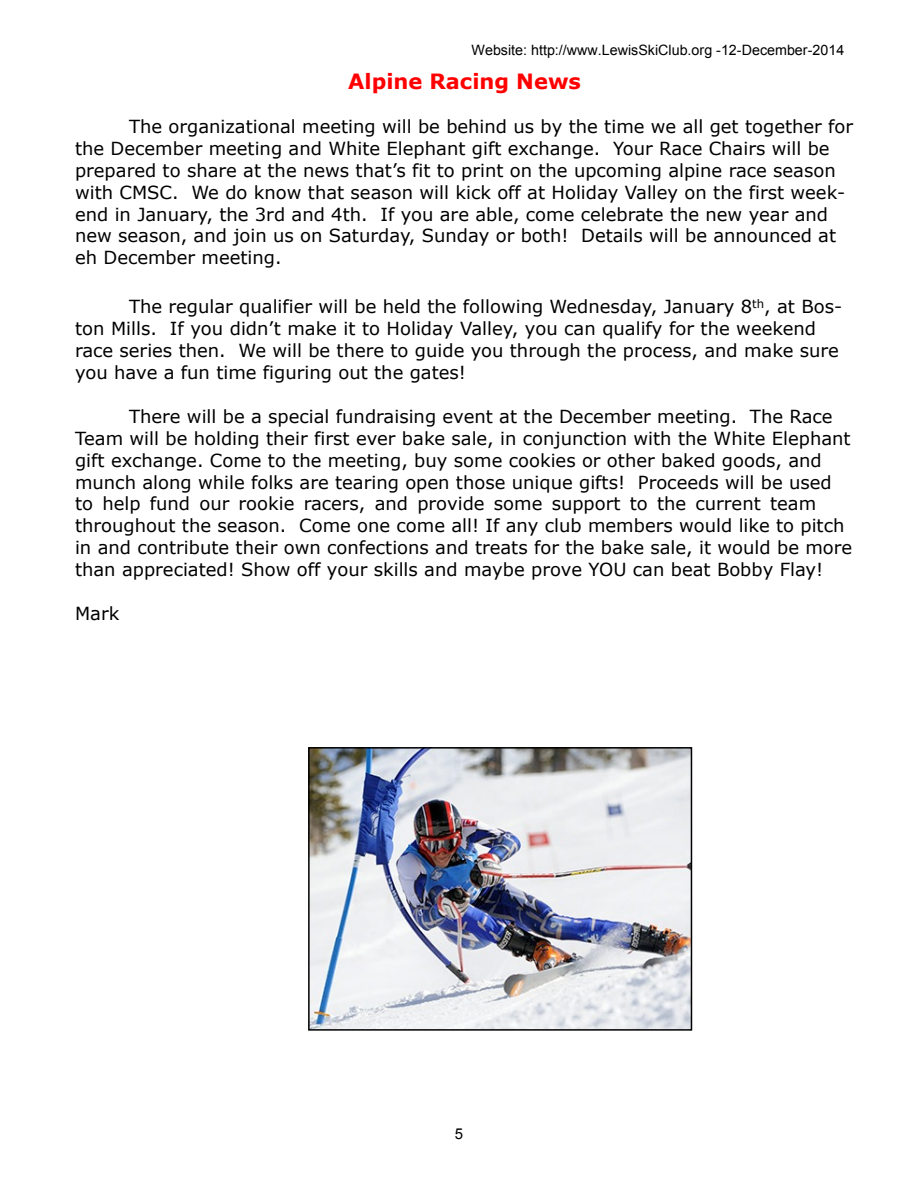
<style>
.page{position:relative;width:918px;height:1188px;background:#fff}
.page>*{position:absolute;margin:0;border:0;box-sizing:border-box;transform-origin:0 0}
.t1{font:700 21px "Verdana";color:#f00}
.t2{font:18px/21.9px "Verdana";color:#000}
.t3{font:15px "Arial";color:#000}
.t4{font:14.25px "Arial";color:#000}
</style>
<div class="page">
<img style="left:311px;top:750px;width:378px;height:278px">
<div style="left:308px;top:747px;width:384px;height:284px;border:2px solid #000"></div>
<p class="t4" style="left:472px;top:45px;width:374px">Website: http://www.LewisSkiClub.org -12-December-2014</p>
<p class="t1" style="left:348px;top:73px;width:234px">Alpine Racing News</p>
<p class="t2" style="left:75px;top:117px;width:780px;text-indent:54px">The organizational meeting will be behind us by the time we all get together for the December meeting and White Elephant gift exchange. Your Race Chairs will be prepared to share at the news that’s fit to print on the upcoming alpine race season with CMSC. We do know that season will kick off at Holiday Valley on the first week&shy;end in January, the 3rd and 4th. If you are able, come celebrate the new year and new season, and join us on Saturday, Sunday or both! Details will be announced at eh December meeting.</p>
<p class="t2" style="left:75px;top:297px;width:769px;text-indent:54px">The regular qualifier will be held the following Wednesday, January 8<sup>th</sup>, at Bos&shy;ton Mills. If you didn’t make it to Holiday Valley, you can qualify for the weekend race series then. We will be there to guide you through the process, and make sure you have a fun time figuring out the gates!</p>
<p class="t2" style="left:75px;top:407px;width:779px;text-indent:54px">There will be a special fundraising event at the December meeting. The Race Team will be holding their first ever bake sale, in conjunction with the White Elephant gift exchange. Come to the meeting, buy some cookies or other baked goods, and munch along while folks are tearing open those unique gifts! Proceeds will be used to help fund our rookie racers, and provide some support to the current team throughout the season. Come one come all! If any club members would like to pitch in and contribute their own confections and treats for the bake sale, it would be more than appreciated! Show off your skills and maybe prove YOU can beat Bobby Flay!</p>
<p class="t2" style="left:75px;top:604px;width:46px">Mark</p>
<p class="t3" style="left:455px;top:1128px;width:10px">5</p>
</div>
